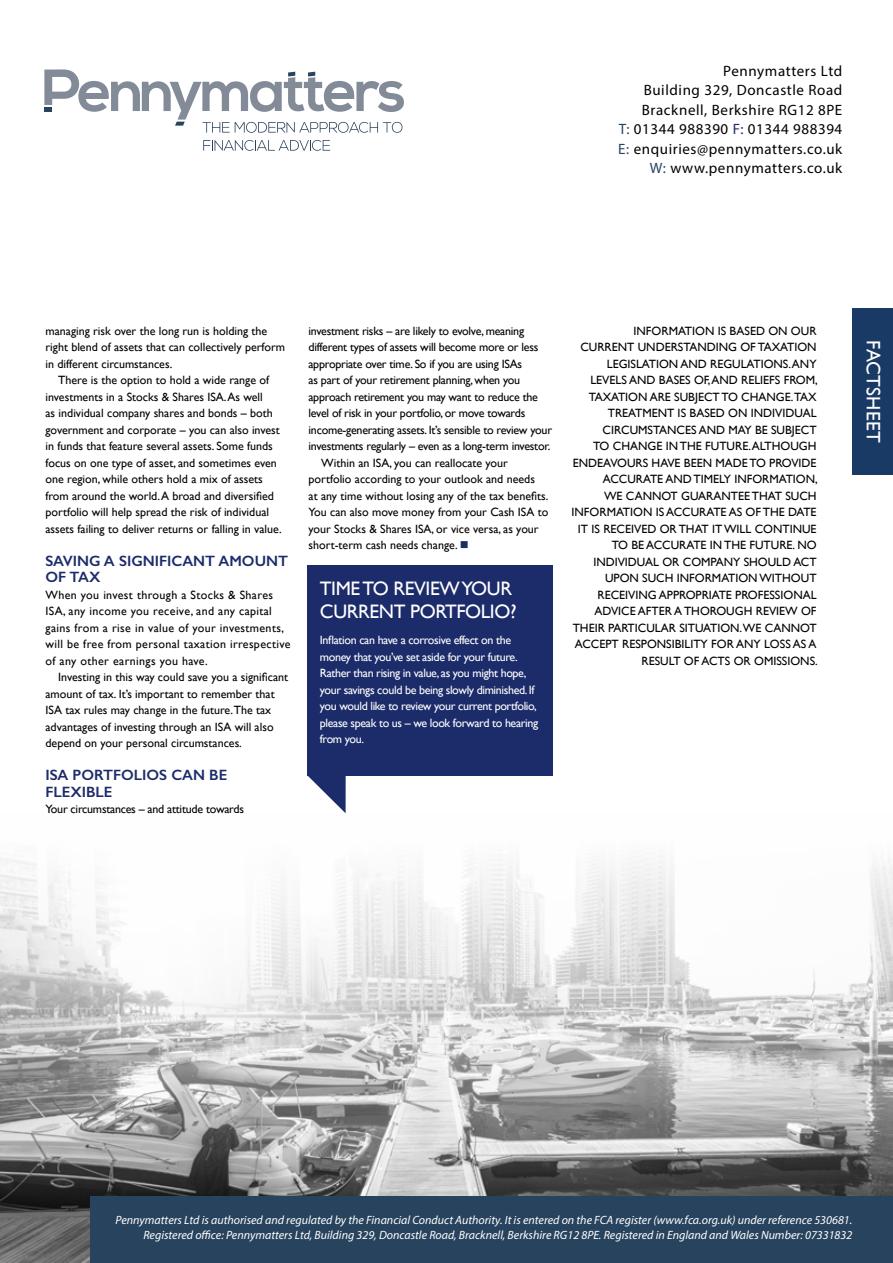
<style>
.page{position:relative;width:893px;height:1263px;background:#fff}
.page>*{position:absolute;margin:0;border:0;box-sizing:border-box;transform-origin:0 0}
.t1{font:19.5px/22.5px "Gill Sans";letter-spacing:-.02em;color:#fff}
.t2{font:19.5px "Gill Sans";letter-spacing:.01em;color:#fff}
.t3{font:15px/19.5px "Myriad Pro";letter-spacing:.04em;color:#000;text-align:right}
.t4{font:600 15px/16.5px "Gill Sans";color:#1c2c6a}
.t5{font:12px/16.5px "Gill Sans";color:#000}
.t6{font:12px "Gill Sans";letter-spacing:-.02em;color:#000}
.t7{font:italic 12px/14.4px "Myriad Pro";color:#fff;text-align:right}
.t8{font:12px/16.5px "Gill Sans";letter-spacing:-.03em;color:#fff}
.t9{font:12px/16.5px "Gill Sans";letter-spacing:.03em;color:#000}
.s1{color:#28435e}
.s2{color:#1c2c6a}
</style>
<div class="page">
<div style="left:852px;top:308px;width:41px;height:166px;background:#193a64"></div>
<img style="left:0;top:858px;width:893px;height:405px">
<svg style="left:308px;top:776px;width:38px;height:37px"></svg>
<div style="left:308px;top:566px;width:245px;height:210px;background:#1c2c6a"></div>
<div style="left:90px;top:1196px;width:803px;height:67px;background:#28435e"></div>
<svg style="left:203px;top:140px;width:127px;height:11px"></svg>
<svg style="left:44px;top:69px;width:360px;height:64px"></svg>
<p class="t3" style="left:618px;top:61px;width:226px">Pennymatters Ltd<br>Building 329, Doncastle Road<br>Bracknell, Berkshire RG12 8PE<br><span class="s1">T:</span> 01344 988390 <span class="s2">F:</span> 01344 988394<br><span class="s1">E:</span> enquiries@pennymatters.co.uk<br><span class="s1">W:</span> www.pennymatters.co.uk</p>
<p class="t5" style="left:46px;top:322px;width:241px">managing risk over the long run is holding the right blend of assets that can collectively perform in different circumstances.</p>
<p class="t5" style="left:46px;top:372px;width:238px;text-indent:13px">There is the option to hold a wide range of investments in a Stocks &amp; Shares ISA. As well<br>as individual company shares and bonds – both government and corporate – you can also invest in funds that feature several assets. Some funds focus on one type of asset, and sometimes even one region, while others hold a mix of assets from around the world. A broad and diversified portfolio will help spread the risk of individual assets failing to deliver returns or falling in value.</p>
<p class="t4" style="left:46px;top:552px;width:244px">SAVING A SIGNIFICANT AMOUNT<br>OF TAX</p>
<p class="t9" style="left:46px;top:586px;width:246px">When you invest through a Stocks &amp; Shares ISA, any income you receive, and any capital gains from a rise in value of your investments, will be free from personal taxation irrespective of any other earnings you have.</p>
<p class="t5" style="left:46px;top:669px;width:244px;text-indent:13px">Investing in this way could save you a significant amount of tax. It’s important to remember that ISA tax rules may change in the future.The tax advantages of investing through an ISA will also depend on your personal circumstances.</p>
<p class="t4" style="left:46px;top:767px;width:183px">ISA PORTFOLIOS CAN BE<br>FLEXIBLE</p>
<p class="t6" style="left:46px;top:802px;width:200px">Your circumstances – and attitude towards</p>
<p class="t6" style="left:309px;top:323px;width:217px">investment risks – are likely to evolve, meaning</p>
<p class="t6" style="left:309px;top:340px;width:231px">different types of assets will become more or less</p>
<p class="t6" style="left:309px;top:356px;width:215px">appropriate over time. So if you are using ISAs</p>
<p class="t6" style="left:309px;top:373px;width:213px">as part of your retirement planning, when you</p>
<p class="t6" style="left:309px;top:389px;width:231px">approach retirement you may want to reduce the</p>
<p class="t6" style="left:309px;top:406px;width:218px">level of risk in your portfolio, or move towards</p>
<p class="t6" style="left:309px;top:422px;width:245px">income-generating assets. It’s sensible to review your</p>
<p class="t6" style="left:309px;top:439px;width:243px">investments regularly – even as a long-term investor.</p>
<p class="t5" style="left:321px;top:454px;width:188px">Within an ISA, you can reallocate your</p>
<p class="t5" style="left:309px;top:471px;width:228px">portfolio according to your outlook and needs</p>
<p class="t5" style="left:309px;top:487px;width:241px">at any time without losing any of the tax benefits.</p>
<p class="t5" style="left:309px;top:504px;width:241px">You can also move money from your Cash ISA to</p>
<p class="t5" style="left:309px;top:520px;width:232px">your Stocks &amp; Shares ISA, or vice versa, as your</p>
<p class="t5" style="left:309px;top:537px;width:162px">short-term cash needs change. <span class="s2">■</span></p>
<h1 class="t1" style="left:320px;top:577px;width:198px">TIME TO REVIEW YOUR<br>CURRENT PORTFOLIO?</h1>
<p class="t8" style="left:320px;top:632px;width:220px">Inflation can have a corrosive effect on the money that you’ve set aside for your future.<br>Rather than rising in value, as you might hope, your savings could be being slowly diminished. If you would like to review your current portfolio, please speak to us – we look forward to hearing from you.</p>
<p class="t5" style="left:572px;top:322px;width:248px;text-align:right">INFORMATION IS BASED ON OUR<br>CURRENT UNDERSTANDING OF TAXATION LEGISLATION AND REGULATIONS. ANY LEVELS AND BASES OF, AND RELIEFS FROM, TAXATION ARE SUBJECT TO CHANGE.TAX TREATMENT IS BASED ON INDIVIDUAL CIRCUMSTANCES AND MAY BE SUBJECT<br>TO CHANGE IN THE FUTURE. ALTHOUGH ENDEAVOURS HAVE BEEN MADE TO PROVIDE ACCURATE AND TIMELY INFORMATION,<br>WE CANNOT GUARANTEE THAT SUCH INFORMATION IS ACCURATE AS OF THE DATE IT IS RECEIVED OR THAT IT WILL CONTINUE TO BE ACCURATE IN THE FUTURE. NO INDIVIDUAL OR COMPANY SHOULD ACT UPON SUCH INFORMATION WITHOUT RECEIVING APPROPRIATE PROFESSIONAL ADVICE AFTER A THOROUGH REVIEW OF THEIR PARTICULAR SITUATION.WE CANNOT ACCEPT RESPONSIBILITY FOR ANY LOSS AS A RESULT OF ACTS OR OMISSIONS.</p>
<h1 class="t2" style="left:885px;top:340px;width:104px;rotate:90deg">FACTSHEET</h1>
<p class="t7" style="left:116px;top:1213px;width:738px">Pennymatters Ltd is authorised and regulated by the Financial Conduct Authority. It is entered on the FCA register (www.fca.org.uk) under reference 530681.<br>Registered office: Pennymatters Ltd, Building 329, Doncastle Road, Bracknell, Berkshire RG12 8PE. Registered in England and Wales Number: 07331832</p>
</div>
